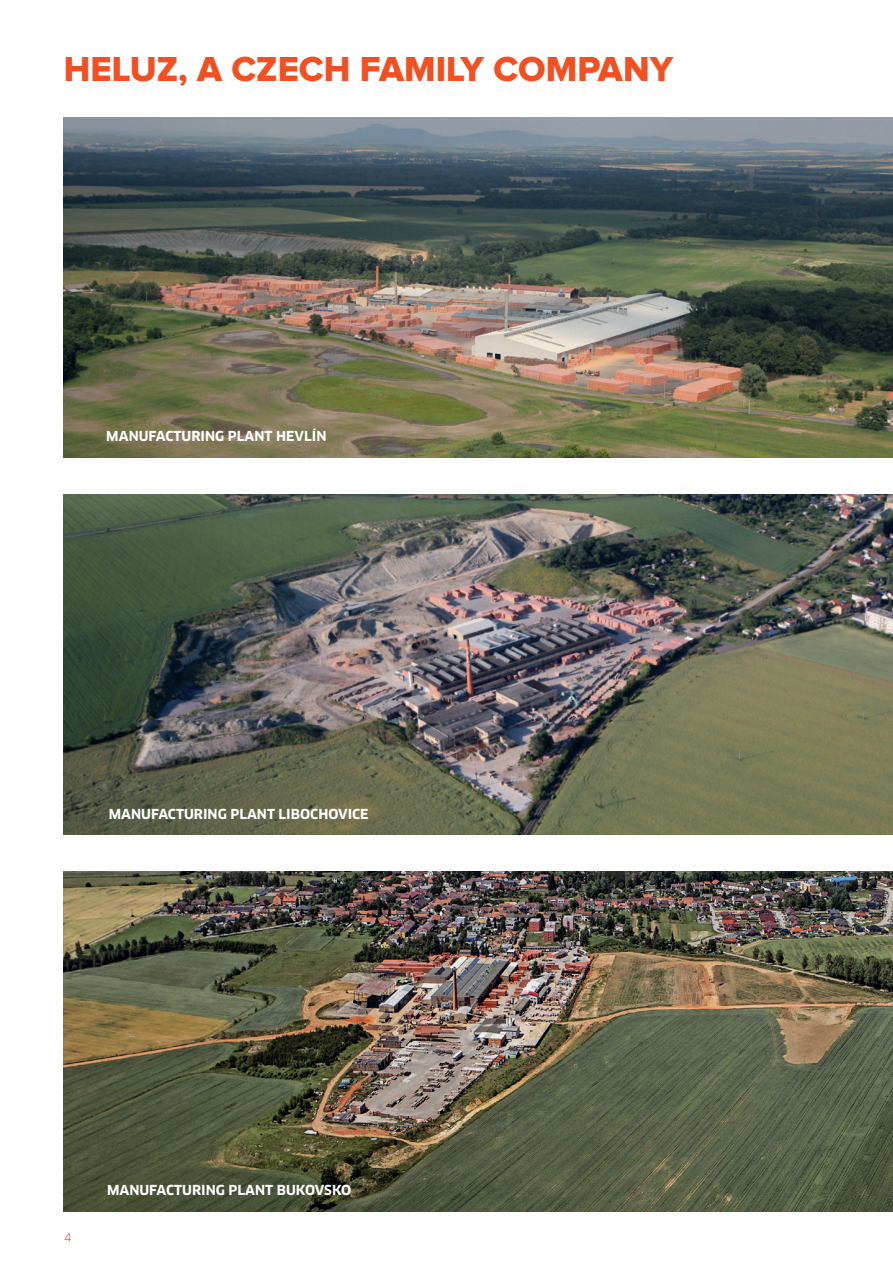
<style>
.page{position:relative;width:893px;height:1263px;background:#fff}
.page>*{position:absolute;margin:0;border:0;box-sizing:border-box;transform-origin:0 0}
.t1{font:36px "Proxima Nova Extrabld";color:#f15122}
.t2{font:700 13.5px "Clan";color:#fff}
.t3{font:12px "Clan";color:#f15122}
</style>
<div class="page">
<img style="left:64px;top:118px;width:829px;height:340px">
<img style="left:64px;top:872px;width:829px;height:340px">
<img style="left:63px;top:495px;width:830px;height:340px">
<h1 class="t1" style="left:64px;top:52px;width:611px">HELUZ, A CZECH FAMILY COMPANY</h1>
<p class="t2" style="left:106px;top:428px;width:222px">MANUFACTURING PLANT HEVLÍN</p>
<p class="t2" style="left:109px;top:806px;width:261px">MANUFACTURING PLANT LIBOCHOVICE</p>
<p class="t3" style="left:64px;top:1230px;width:9px">4</p>
<p class="t2" style="left:107px;top:1182px;width:246px">MANUFACTURING PLANT BUKOVSKO</p>
</div>
